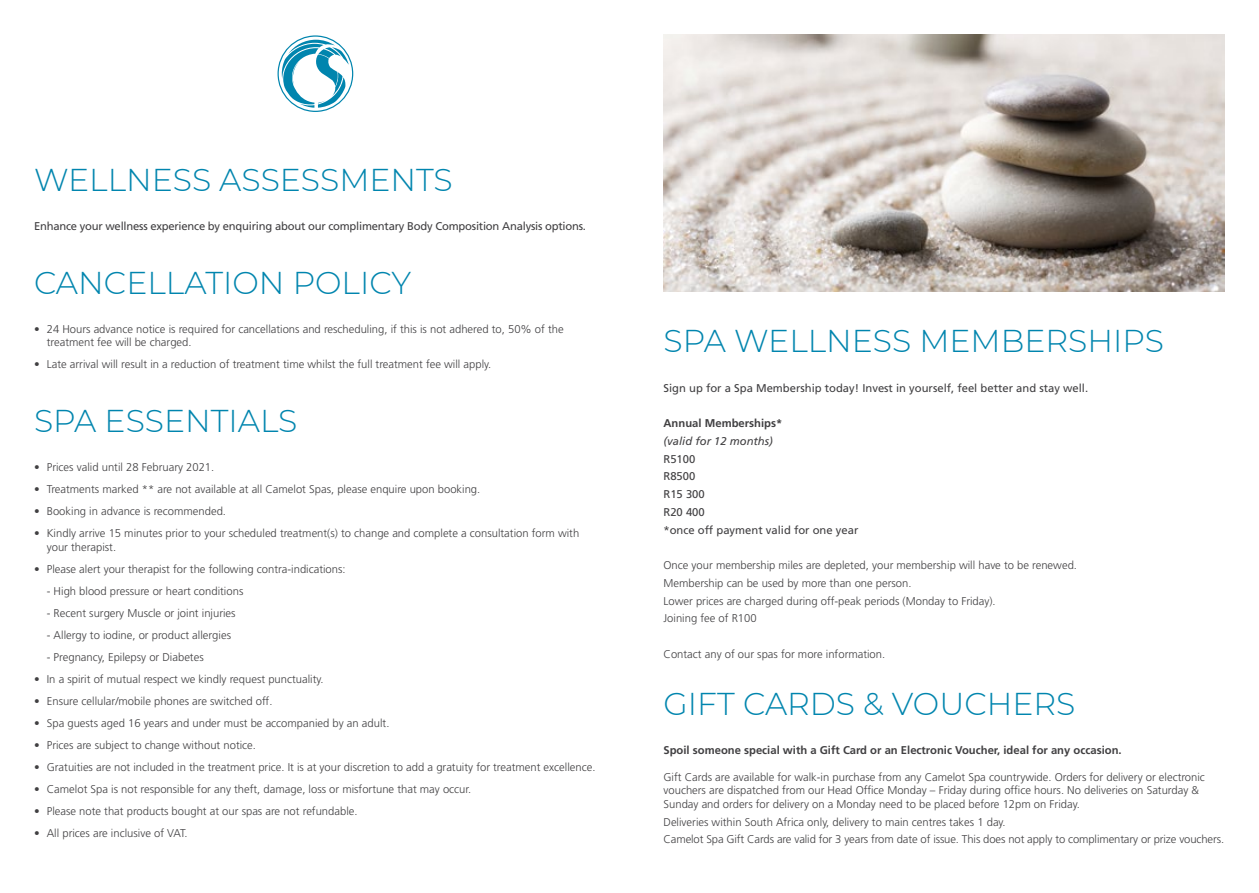
<style>
.page{position:relative;width:1259px;height:893px;background:#fff}
.page>*{position:absolute;margin:0;border:0;box-sizing:border-box;transform-origin:0 0}
.t1{font:300 31.5px "Montserrat";color:#0085ae}
.t2{font:300 11.25px/13.5px "Frutiger LT Std";color:#414042}
.t3{font:11.25px/17.7px "Frutiger LT Std";color:#414042}
.t4{font:11.25px "Frutiger LT Std";letter-spacing:-.02em;color:#414042}
.t5{font:700 11.25px "Frutiger LT Std";color:#414042}
.t6{font:italic 11.25px "Frutiger LT Std";color:#414042}
</style>
<div class="page">
<svg style="left:277px;top:35px;width:76px;height:77px"></svg>
<img style="left:663px;top:34px;width:562px;height:258px">
<h1 class="t1" style="left:34px;top:159px;width:420px">WELLNESS ASSESSMENTS</h1>
<p class="t4" style="left:34px;top:220px;width:553px">Enhance your wellness experience by enquiring about our complimentary Body Composition Analysis options.</p>
<h1 class="t1" style="left:34px;top:261px;width:378px">CANCELLATION POLICY</h1>
<p class="t2" style="left:47px;top:322px;width:518px;text-indent:-13px">• 24 Hours advance notice is required for cancellations and rescheduling, if this is not adhered to, 50% of the treatment fee will be charged.</p>
<p class="t2" style="left:34px;top:358px;width:459px">• Late arrival will result in a reduction of treatment time whilst the full treatment fee will apply.</p>
<h1 class="t1" style="left:34px;top:400px;width:265px">SPA ESSENTIALS</h1>
<p class="t2" style="left:34px;top:461px;width:182px">• Prices valid until 28 February 2021.</p>
<p class="t2" style="left:34px;top:483px;width:448px">• Treatments marked ** are not available at all Camelot Spas, please enquire upon booking.</p>
<p class="t2" style="left:34px;top:505px;width:193px">• Booking in advance is recommended.</p>
<p class="t2" style="left:47px;top:527px;width:534px;text-indent:-13px">• Kindly arrive 15 minutes prior to your scheduled treatment(s) to change and complete a consultation form with your therapist.</p>
<p class="t2" style="left:34px;top:562px;width:313px">• Please alert your therapist for the following contra-indications:</p>
<p class="t2" style="left:47px;top:584px;width:198px">- High blood pressure or heart conditions</p>
<p class="t2" style="left:47px;top:606px;width:190px">- Recent surgery Muscle or joint injuries</p>
<p class="t2" style="left:47px;top:628px;width:186px">- Allergy to iodine, or product allergies</p>
<p class="t2" style="left:47px;top:650px;width:158px">- Pregnancy, Epilepsy or Diabetes</p>
<p class="t2" style="left:34px;top:672px;width:291px">• In a spirit of mutual respect we kindly request punctuality.</p>
<p class="t2" style="left:34px;top:694px;width:240px">• Ensure cellular/mobile phones are switched off.</p>
<p class="t2" style="left:34px;top:716px;width:357px">• Spa guests aged 16 years and under must be accompanied by an adult.</p>
<p class="t2" style="left:34px;top:738px;width:223px">• Prices are subject to change without notice.</p>
<p class="t2" style="left:34px;top:760px;width:563px">• Gratuities are not included in the treatment price. It is at your discretion to add a gratuity for treatment excellence.</p>
<p class="t2" style="left:34px;top:782px;width:439px">• Camelot Spa is not responsible for any theft, damage, loss or misfortune that may occur.</p>
<p class="t2" style="left:34px;top:804px;width:325px">• Please note that products bought at our spas are not refundable.</p>
<p class="t2" style="left:34px;top:826px;width:155px">• All prices are inclusive of VAT.</p>
<h1 class="t1" style="left:663px;top:320px;width:502px">SPA WELLNESS MEMBERSHIPS</h1>
<p class="t3" style="left:663px;top:379px;width:426px">Sign up for a Spa Membership today! Invest in yourself, feel better and stay well.</p>
<p class="t5" style="left:663px;top:416px;width:120px">Annual Memberships*</p>
<p class="t6" style="left:663px;top:434px;width:111px">(valid for 12 months)</p>
<p class="t3" style="left:663px;top:450px;width:196px">R5100<br>R8500<br>R15 300<br>R20 400<br>*once off payment valid for one year</p>
<p class="t2" style="left:663px;top:556px;width:415px;line-height:17.7px">Once your membership miles are depleted, your membership will have to be renewed.<br>Membership can be used by more than one person.<br>Lower prices are charged during off-peak periods (Monday to Friday).<br>Joining fee of R100</p>
<p class="t2" style="left:663px;top:647px;width:223px">Contact any of our spas for more information.</p>
<h1 class="t1" style="left:663px;top:682px;width:413px">GIFT CARDS &amp; VOUCHERS</h1>
<p class="t5" style="left:663px;top:743px;width:460px">Spoil someone special with a Gift Card or an Electronic Voucher, ideal for any occasion.</p>
<p class="t2" style="left:663px;top:770px;width:543px">Gift Cards are available for walk-in purchase from any Camelot Spa countrywide. Orders for delivery or electronic vouchers are dispatched from our Head Office Monday – Friday during office hours. No deliveries on Saturday &amp;<br>Sunday and orders for delivery on a Monday need to be placed before 12pm on Friday.</p>
<p class="t2" style="left:663px;top:813px;width:562px;line-height:17.7px">Deliveries within South Africa only, delivery to main centres takes 1 day.<br>Camelot Spa Gift Cards are valid for 3 years from date of issue. This does not apply to complimentary or prize vouchers.</p>
</div>
